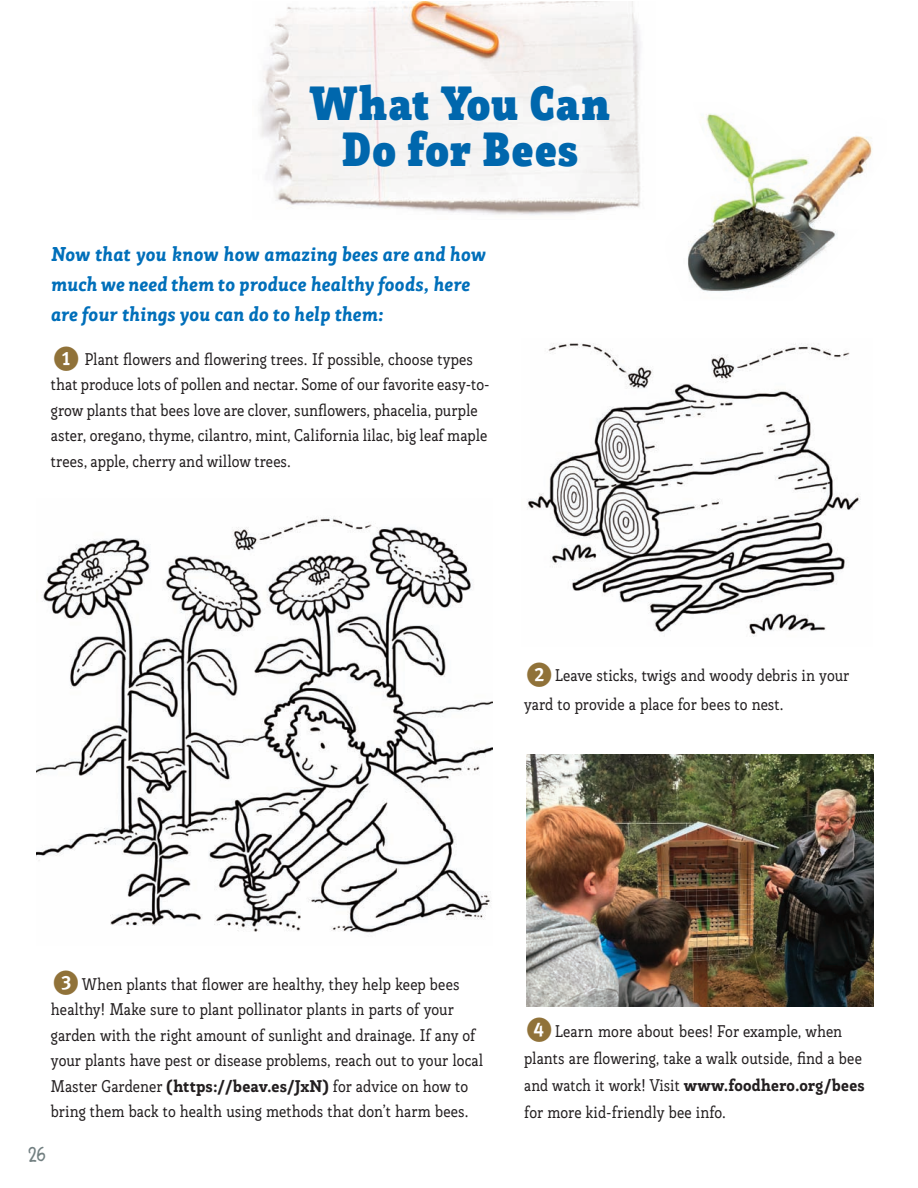
<style>
.page{position:relative;width:918px;height:1188px;background:#fff}
.page>*{position:absolute;margin:0;border:0;box-sizing:border-box;transform-origin:0 0}
.t1{font:900 46.8px/46.5px "Rogliano Pro Cd";letter-spacing:.01em;color:#0067ad;text-align:center}
.t2{font:24px "Meizda";color:#727f81}
.t3{font:italic 800 19.5px/30px "Rogliano Pro Sm Cd";color:#006fba}
.t4{font:16.5px/25.5px "Rogliano Pro Sm Cd";color:#231f20}
.s1{font-family:"Dingbests";font-size:36px;color:#907239}
.s2{font-weight:800}
</style>
<div class="page">
<img style="left:259px;top:2px;width:382px;height:213px">
<img style="left:527px;top:754px;width:347px;height:253px">
<img style="left:36px;top:518px;width:456px;height:415px">
<img style="left:528px;top:343px;width:333px;height:294px">
<img style="left:687px;top:113px;width:185px;height:179px">
<h1 class="t1" style="left:309px;top:84px;width:303px">What You Can<br>Do for Bees</h1>
<p class="t3" style="left:51px;top:241px;width:436px">Now that you know how amazing bees are and how much we need them to produce healthy foods, here are four things you can do to help them:</p>
<p class="t4" style="left:51px;top:348px;width:440px"><span class="s1">1</span> Plant flowers and flowering trees. If possible, choose types that produce lots of pollen and nectar. Some of our favorite easy-to&shy;grow plants that bees love are clover, sunflowers, phacelia, purple aster, oregano, thyme, cilantro, mint, California lilac, big leaf maple trees, apple, cherry and willow trees.</p>
<p class="t4" style="left:524px;top:663px;width:327px;line-height:28.5px"><span class="s1">2</span>Leave sticks, twigs and woody debris in your yard to provide a place for bees to nest.</p>
<p class="t4" style="left:51px;top:973px;width:434px"><span class="s1">3</span>When plants that flower are healthy, they help keep bees healthy! Make sure to plant pollinator plants in parts of your garden with the right amount of sunlight and drainage. If any of your plants have pest or disease problems, reach out to your local Master Gardener <span class="s2">(https://beav.es/JxN)</span> for advice on how to bring them back to health using methods that don’t harm bees.</p>
<h2 class="t2" style="left:28px;top:1148px;width:19px">26</h2>
<p class="t4" style="left:524px;top:1019px;width:342px;line-height:27px"><span class="s1">4</span>Learn more about bees! For example, when plants are flowering, take a walk outside, find a bee and watch it work! Visit <span class="s2">www.foodhero.org/bees </span>for more kid-friendly bee info.</p>
</div>
